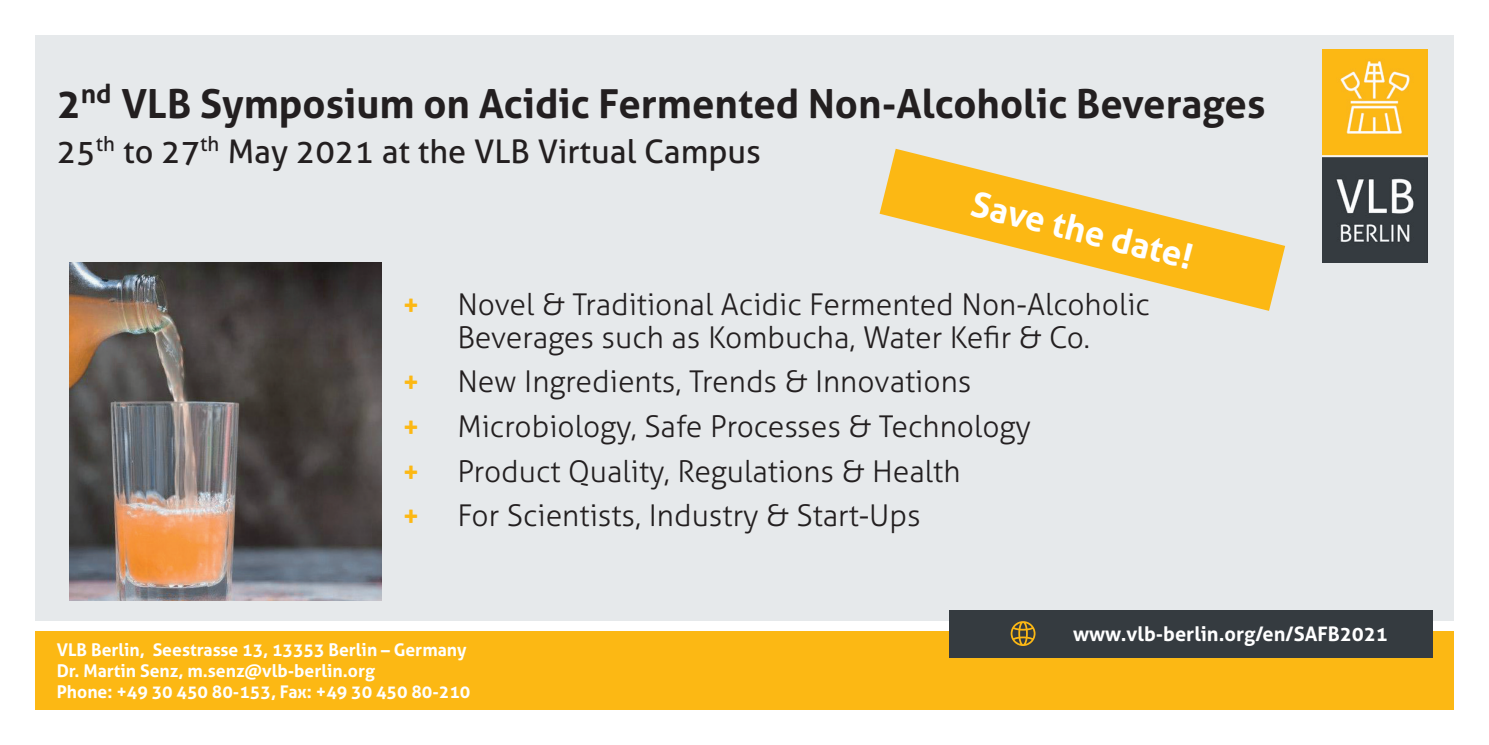
<style>
.page{position:relative;width:1489px;height:745px;background:#fff}
.page>*{position:absolute;margin:0;border:0;box-sizing:border-box;transform-origin:0 0}
.t1{font:700 40px "Aller";color:#231f20}
.Überschrift_1{font:700 35px "Aller";color:#fff}
.t2{font:32.5px "Aller";color:#231f20}
.t3{font:300 30px/32.5px "Aller";color:#231f20}
.t4{font:700 27.5px "Aller";color:#fcb814}
.t5{font:700 20px "Aller";color:#fff}
.t6{font:700 17.5px "Aller";color:#fff}
</style>
<div class="page">
<div style="left:35px;top:631px;width:1418px;height:78px;background:#fcb814"></div>
<div style="left:35px;top:35px;width:1418px;height:585px;background:#e6e9eb"></div>
<img style="left:1322px;top:50px;width:105px;height:212px">
<svg style="left:878px;top:147px;width:408px;height:165px;background:#eed595"></svg>
<img style="left:69px;top:262px;width:312px;height:338px">
<div style="left:948px;top:609px;width:483px;height:47px;background:#353b40"></div>
<svg style="left:1010px;top:621px;width:25px;height:24px"></svg>
<p class="t1" style="left:57px;top:79px;width:1210px">2<sup>nd</sup> VLB Symposium on Acidic Fermented Non-Alcoholic Beverages</p>
<p class="t2" style="left:57px;top:132px;width:705px">25<sup>th</sup> to 27<sup>th</sup> May 2021 at the VLB Virtual Campus</p>
<p class="Überschrift_1" style="left:977px;top:182px;width:228px;rotate:14deg">Save the date!</p>
<p class="t4" style="left:403px;top:288px;width:18px">+</p>
<p class="t3" style="left:457px;top:288px;width:694px">Novel &amp; Traditional Acidic Fermented Non-Alcoholic<br>Beverages such as Kombucha, Water Kefir &amp; Co.</p>
<p class="t4" style="left:403px;top:365px;width:18px">+</p>
<p class="t3" style="left:457px;top:365px;width:515px">New Ingredients, Trends &amp; Innovations</p>
<p class="t4" style="left:403px;top:410px;width:18px">+</p>
<p class="t3" style="left:457px;top:410px;width:575px">Microbiology, Safe Processes &amp; Technology</p>
<p class="t4" style="left:403px;top:454px;width:18px">+</p>
<p class="t3" style="left:457px;top:454px;width:504px">Product Quality, Regulations &amp; Health</p>
<p class="t4" style="left:403px;top:499px;width:18px">+</p>
<p class="t3" style="left:457px;top:499px;width:465px">For Scientists, Industry &amp; Start-Ups</p>
<p class="t6" style="left:57px;top:638px;width:411px">VLB Berlin, Seestrasse 13, 13353 Berlin – Germany</p>
<p class="t6" style="left:57px;top:659px;width:320px">Dr. Martin Senz, m.senz@vlb-berlin.org</p>
<p class="t6" style="left:57px;top:680px;width:415px">Phone: +49 30 450 80-153, Fax: +49 30 450 80-210</p>
<p class="t5" style="left:1072px;top:621px;width:316px">www.vlb-berlin.org/en/SAFB2021</p>
</div>
